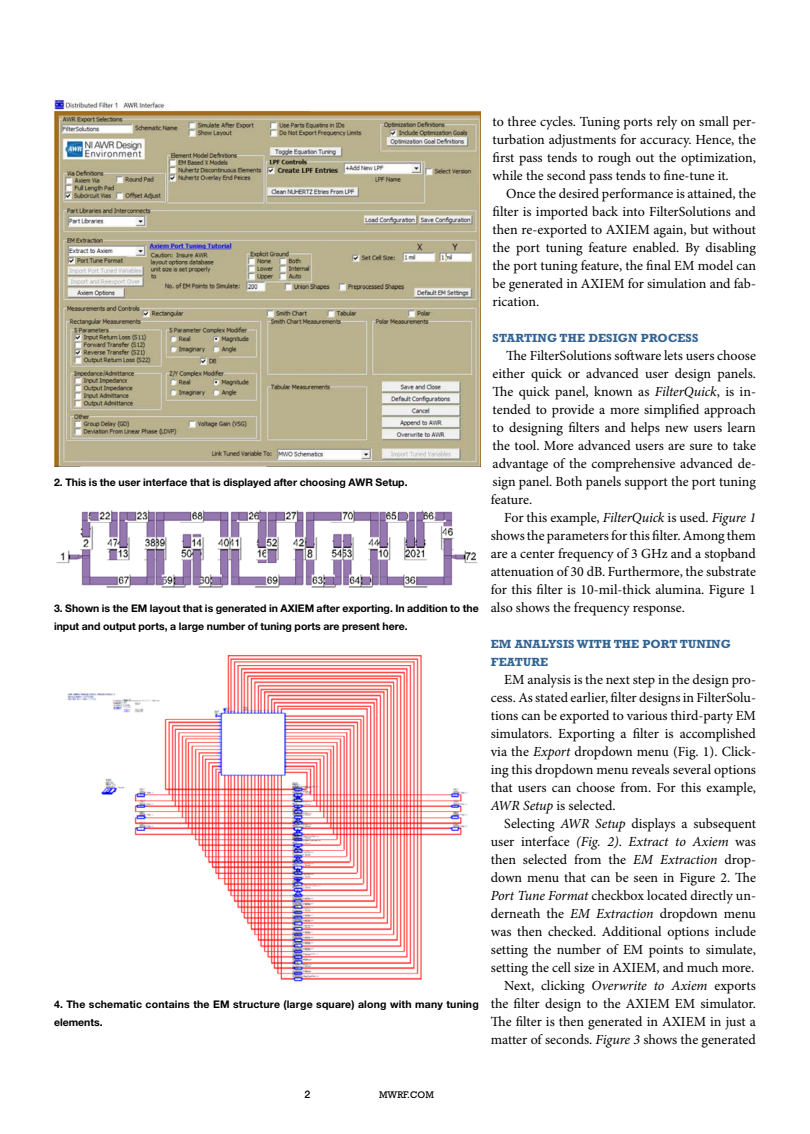
<style>
.page{position:relative;width:810px;height:1134px;background:#fff}
.page>*{position:absolute;margin:0;border:0;box-sizing:border-box;transform-origin:0 0}
.t1{font:13.95px/18px "Minion Pro";color:#000;text-align:justify}
.t2{font:700 12px/18px "Rockwell Std";letter-spacing:.01em;color:#326493}
.t3{font:700 10.5px/18px "Helvetica Neue LT Std";color:#000}
.t4{font:700 10.5px/18px "Helvetica Neue LT Std";letter-spacing:.02em;color:#000}
.t5{font:500 10.5px "Helvetica Neue LT Std";color:#000}
.t6{font:9.75px "Rockwell Std";color:#000}
.s1{font-style:italic}
</style>
<div class="page">
<img style="left:54px;top:99px;width:427px;height:367px">
<img style="left:56px;top:510px;width:422px;height:78px">
<img style="left:67px;top:655px;width:401px;height:327px">
<p class="t3" style="left:54px;top:473px;width:355px">2. This is the user interface that is displayed after choosing AWR Setup.</p>
<p class="t3" style="left:54px;top:599px;width:426px">3. Shown is the EM layout that is generated in AXIEM after exporting. In addition to the input and output ports, a large number of tuning ports are present here.</p>
<p class="t4" style="left:54px;top:995px;width:426px">4. The schematic contains the EM structure (large square) along with many tuning elements.</p>
<p class="t1" style="left:493px;top:113px;width:265px">to three cycles. Tuning ports rely on small per&shy;turbation adjustments for accuracy. Hence, the first pass tends to rough out the optimization, while the second pass tends to fine-tune it.</p>
<p class="t1" style="left:493px;top:185px;width:265px;text-indent:14px">Once the desired performance is attained, the filter is imported back into FilterSolutions and then re-exported to AXIEM again, but without the port tuning feature enabled. By disabling the port tuning feature, the final EM model can be generated in AXIEM for simulation and fab&shy;rication.</p>
<p class="t2" style="left:493px;top:329px;width:207px">STARTING THE DESIGN PROCESS</p>
<p class="t1" style="left:491px;top:347px;width:267px;text-indent:15px">The FilterSolutions software lets users choose either quick or advanced user design panels.<br>The quick panel, known as <span class="s1">FilterQuick</span>, is in&shy;tended to provide a more simplified approach to designing filters and helps new users learn the tool. More advanced users are sure to take advantage of the comprehensive advanced de&shy;sign panel. Both panels support the port tuning feature.</p>
<p class="t1" style="left:491px;top:509px;width:267px;text-indent:14px">For this example, <span class="s1">FilterQuick</span> is used. <span class="s1">Figure 1 </span>shows the parameters for this filter. Among them are a center frequency of 3 GHz and a stopband attenuation of 30 dB. Furthermore, the substrate for this filter is 10-mil-thick alumina. Figure 1 also shows the frequency response.</p>
<p class="t2" style="left:491px;top:635px;width:242px">EM ANALYSIS WITH THE PORT TUNING<br>FEATURE</p>
<p class="t1" style="left:491px;top:671px;width:267px;text-indent:14px">EM analysis is the next step in the design pro&shy;cess. As stated earlier, filter designs in FilterSolu&shy;tions can be exported to various third-party EM simulators. Exporting a filter is accomplished via the <span class="s1">Export</span> dropdown menu (Fig. 1). Click&shy;ing this dropdown menu reveals several options that users can choose from. For this example, <span class="s1">AWR Setup</span> is selected.</p>
<p class="t1" style="left:491px;top:815px;width:267px;text-align:right">Selecting <span class="s1">AWR Setup</span> displays a subsequent user interface <span class="s1">(Fig. 2)</span>. <span class="s1">Extract to Axiem</span> was then selected from the <span class="s1">EM Extraction</span> drop&shy;down menu that can be seen in Figure 2. The <span class="s1">Port Tune Format</span> checkbox located directly un&shy;derneath the <span class="s1">EM Extraction</span> dropdown menu was then checked. Additional options include setting the number of EM points to simulate, setting the cell size in AXIEM, and much more.<br>Next, clicking <span class="s1">Overwrite to Axiem</span> exports the filter design to the AXIEM EM simulator.<br>The filter is then generated in AXIEM in just a matter of seconds. <span class="s1">Figure 3</span> shows the generated</p>
<p class="t5" style="left:305px;top:1088px;width:7px">2</p>
<p class="t6" style="left:379px;top:1089px;width:56px">MWRF.COM</p>
</div>
